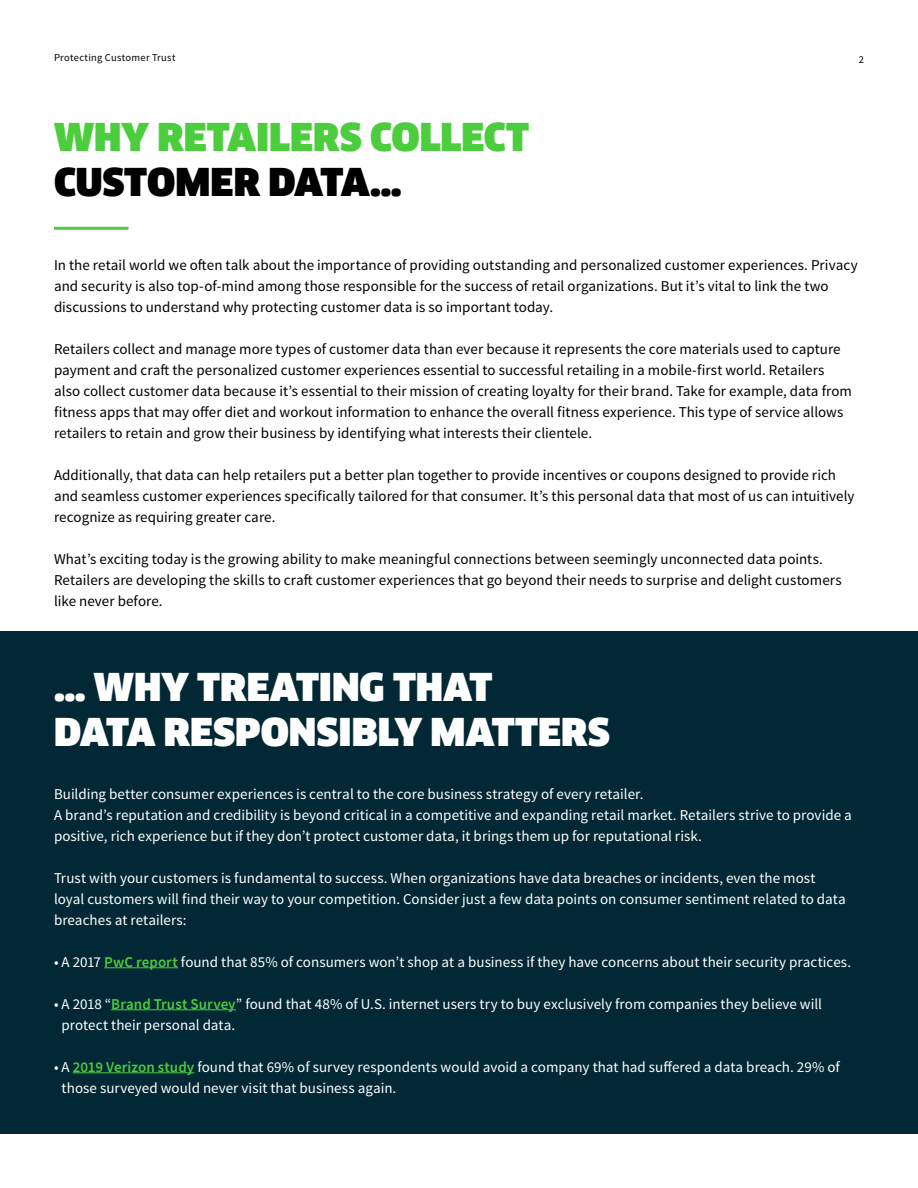
<style>
.page{position:relative;width:918px;height:1188px;background:#fff}
.page>*{position:absolute;margin:0;border:0;box-sizing:border-box;transform-origin:0 0}
.t1{font:900 37.5px/45px "Clan Offc Pro";color:#fff}
.t2{font:900 37.5px "Clan Offc Pro";color:#4bcd3e}
.t3{font:900 37.5px "Clan Offc Pro";letter-spacing:-.005em;color:#000}
.t4{font:15px/21px "Source Sans Pro";letter-spacing:.005em;color:#000}
.t5{font:15px/21px "Source Sans Pro";letter-spacing:.005em;color:#fff}
.t6{font:10.5px "Source Sans Pro";letter-spacing:.025em;color:#000}
.s1{font-weight:600;color:#4bcd3e}
</style>
<div class="page">
<div style="left:0;top:632px;width:918px;height:502px;background:#012834"></div>
<hr style="left:104px;top:967px;width:74px;height:1px;background:#4bcd3e">
<hr style="left:111px;top:1009px;width:125px;height:1px;background:#4bcd3e">
<hr style="left:73px;top:1072px;width:121px;height:1px;background:#4bcd3e">
<hr style="left:54px;top:227px;width:75px;height:3px;background:#4bcd3e">
<p class="t6" style="left:54px;top:51px;width:123px">Protecting Customer Trust</p>
<p class="t6" style="left:859px;top:53px;width:7px">2</p>
<h1 class="t2" style="left:54px;top:116px;width:477px">WHY RETAILERS COLLECT</h1>
<h1 class="t3" style="left:54px;top:161px;width:349px">CUSTOMER DATA…</h1>
<p class="t4" style="left:54px;top:255px;width:805px">In the retail world we often talk about the importance of providing outstanding and personalized customer experiences. Privacy and security is also top-of-mind among those responsible for the success of retail organizations. But it’s vital to link the two discussions to understand why protecting customer data is so important today.</p>
<p class="t4" style="left:54px;top:339px;width:800px">Retailers collect and manage more types of customer data than ever because it represents the core materials used to capture payment and craft the personalized customer experiences essential to successful retailing in a mobile-first world. Retailers also collect customer data because it’s essential to their mission of creating loyalty for their brand. Take for example, data from fitness apps that may offer diet and workout information to enhance the overall fitness experience. This type of service allows retailers to retain and grow their business by identifying what interests their clientele.</p>
<p class="t4" style="left:54px;top:465px;width:802px">Additionally, that data can help retailers put a better plan together to provide incentives or coupons designed to provide rich and seamless customer experiences specifically tailored for that consumer. It’s this personal data that most of us can intuitively recognize as requiring greater care.</p>
<p class="t4" style="left:54px;top:549px;width:789px">What’s exciting today is the growing ability to make meaningful connections between seemingly unconnected data points.<br>Retailers are developing the skills to craft customer experiences that go beyond their needs to surprise and delight customers like never before.</p>
<h1 class="t1" style="left:54px;top:665px;width:557px">… WHY TREATING THAT<br>DATA RESPONSIBLY MATTERS</h1>
<p class="t5" style="left:54px;top:783px;width:799px">Building better consumer experiences is central to the core business strategy of every retailer.<br>A brand’s reputation and credibility is beyond critical in a competitive and expanding retail market. Retailers strive to provide a positive, rich experience but if they don’t protect customer data, it brings them up for reputational risk.</p>
<p class="t5" style="left:54px;top:867px;width:793px">Trust with your customers is fundamental to success. When organizations have data breaches or incidents, even the most loyal customers will find their way to your competition. Consider just a few data points on consumer sentiment related to data breaches at retailers:</p>
<p class="t5" style="left:54px;top:951px;width:799px">• A 2017 <span class="s1">PwC report</span> found that 85% of consumers won’t shop at a business if they have concerns about their security practices.</p>
<p class="t5" style="left:62px;top:993px;width:762px;text-indent:-8px">• A 2018 “<span class="s1">Brand Trust Survey</span>” found that 48% of U.S. internet users try to buy exclusively from companies they believe will protect their personal data.</p>
<p class="t5" style="left:62px;top:1056px;width:780px;text-indent:-8px">• A <span class="s1">2019 Verizon study</span> found that 69% of survey respondents would avoid a company that had suffered a data breach. 29% of those surveyed would never visit that business again.</p>
</div>
